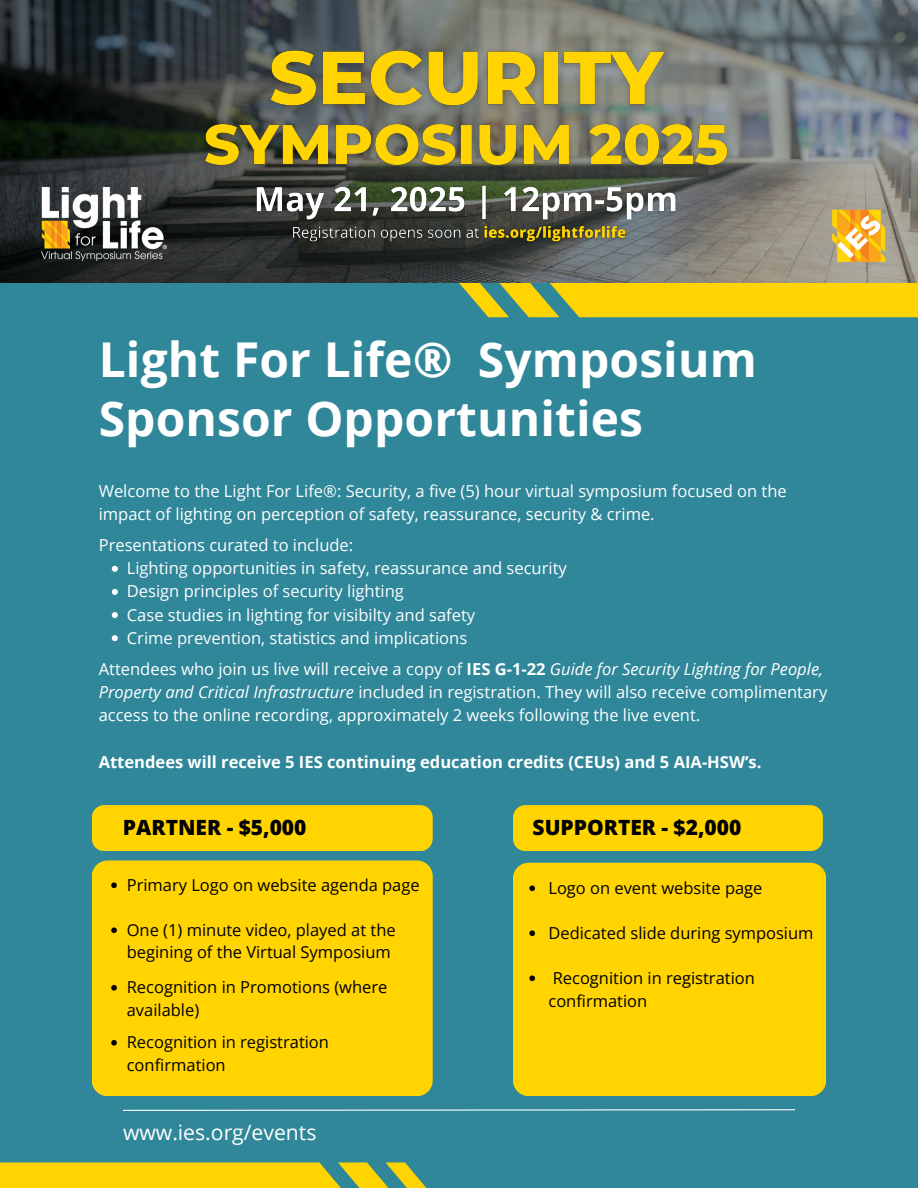
<style>
.page{position:relative;width:918px;height:1188px;background:#2f8799}
.page>*{position:absolute;margin:0;border:0;box-sizing:border-box;transform-origin:0 0}
.t1{font:700 48px/59.7px "Open Sans";color:#fff}
.t2{font:21.15px "Open Sans";color:#fff}
.t3{font:800 21px "Open Sans";color:#000}
.t4{font:16.5px/23.1px "Open Sans";color:#fff}
.t5{font:16.5px/22.5px "Open Sans";color:#000}
.t6{font:700 16.5px "Open Sans";color:#fff}
.s1{font-weight:700}
.s2{font-style:italic}
</style>
<div class="page">
<svg style="left:0;top:1162px;width:427px;height:26px;background:#e3c913"></svg>
<svg style="left:459px;top:283px;width:459px;height:34px;background:#e6ca12"></svg>
<div style="left:513px;top:805px;width:310px;height:46px;background:#ffd400"></div>
<div style="left:92px;top:805px;width:341px;height:46px;background:#ffd400"></div>
<svg style="left:123px;top:1109px;width:672px;height:2px"></svg>
<svg style="left:112px;top:566px;width:6px;height:6px"></svg>
<svg style="left:112px;top:589px;width:6px;height:6px"></svg>
<svg style="left:112px;top:612px;width:6px;height:6px"></svg>
<svg style="left:112px;top:635px;width:6px;height:6px"></svg>
<div style="left:92px;top:860px;width:340px;height:236px;background:#ffd400;border-radius:16px"></div>
<div style="left:513px;top:863px;width:313px;height:233px;background:#ffd400;border-radius:16px"></div>
<svg style="left:1px;top:0;width:917px;height:283px;background:#525756"></svg>
<img style="left:41px;top:188px;width:125px;height:73px">
<img style="left:833px;top:209px;width:53px;height:53px">
<svg style="left:111px;top:882px;width:6px;height:6px"></svg>
<svg style="left:111px;top:927px;width:6px;height:6px"></svg>
<svg style="left:111px;top:985px;width:6px;height:6px"></svg>
<svg style="left:111px;top:1040px;width:6px;height:6px"></svg>
<svg style="left:529px;top:885px;width:6px;height:6px"></svg>
<svg style="left:529px;top:930px;width:6px;height:6px"></svg>
<svg style="left:529px;top:975px;width:6px;height:6px"></svg>
<img style="left:287px;top:229px;width:345px;height:21px">
<img style="left:191px;top:31px;width:549px;height:150px">
<img style="left:249px;top:175px;width:434px;height:54px">
<p class="t1" style="left:99px;top:328px;width:660px">Light For Life® Symposium<br>Sponsor Opportunities</p>
<p class="t4" style="left:99px;top:479px;width:690px">Welcome to the Light For Life®: Security, a five (5) hour virtual symposium focused on the impact of lighting on perception of safety, reassurance, security &amp; crime.</p>
<p class="t4" style="left:99px;top:533px;width:256px">Presentations curated to include:</p>
<p class="t4" style="left:127px;top:556px;width:442px">Lighting opportunities in safety, reassurance and security</p>
<p class="t4" style="left:127px;top:579px;width:279px">Design principles of security lighting</p>
<h2 class="t4" style="left:127px;top:603px;width:350px">Case studies in lighting for visibilty and safety</h2>
<p class="t4" style="left:127px;top:626px;width:342px">Crime prevention, statistics and implications</p>
<p class="t4" style="left:99px;top:657px;width:730px">Attendees who join us live will receive a copy of <span class="s1">IES G-1-22</span> <span class="s2">Guide for Security Lighting for People,<br>Property and Critical Infrastructure</span> included in registration. They will also receive complimentary access to the online recording, approximately 2 weeks following the live event.</p>
<p class="t6" style="left:99px;top:750px;width:664px">Attendees will receive 5 IES continuing education credits (CEUs) and 5 AIA-HSW’s.</p>
<p class="t3" style="left:123px;top:812px;width:185px">PARTNER - $5,000</p>
<p class="t5" style="left:127px;top:873px;width:295px">Primary Logo on website agenda page</p>
<h6 class="t5" style="left:127px;top:918px;width:270px">One (1) minute video, played at the begining of the Virtual Symposium</h6>
<h4 class="t5" style="left:127px;top:975px;width:262px">Recognition in Promotions (where available)</h4>
<h4 class="t5" style="left:127px;top:1030px;width:204px">Recognition in registration confirmation</h4>
<p class="t2" style="left:123px;top:1117px;width:195px">www.ies.org/events</p>
<p class="t3" style="left:533px;top:812px;width:210px">SUPPORTER - $2,000</p>
<p class="t5" style="left:548px;top:877px;width:216px">Logo on event website page</p>
<p class="t5" style="left:548px;top:922px;width:267px">Dedicated slide during symposium</p>
<p class="t5" style="left:548px;top:967px;width:208px">Recognition in registration confirmation</p>
</div>
